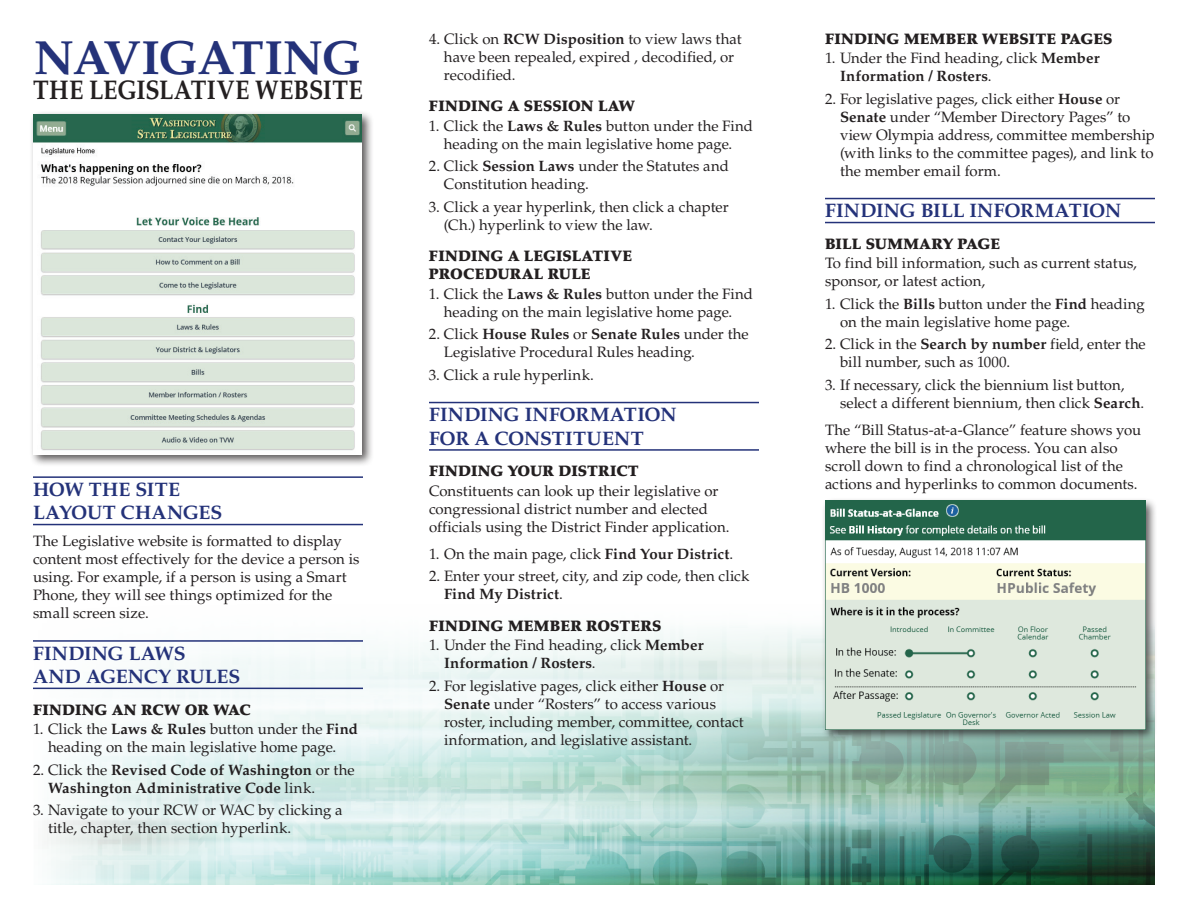
<style>
.page{position:relative;width:1188px;height:918px;background:#fff}
.page>*{position:absolute;margin:0;border:0;box-sizing:border-box;transform-origin:0 0}
.t1{font:700 48px "Palatino LT Std";letter-spacing:-.03em;color:#243279}
.t2{font:700 27px "Palatino LT Std";letter-spacing:.005em;color:#231f20;scale:.87 1}
.t3{font:700 19.5px/23.4px "Palatino LT Std";letter-spacing:.005em;color:#243279}
.t4{font:15px/18px "Palatino LT Std";color:#231f20}
.t5{font:900 15px/18px "Palatino LT Std";letter-spacing:.015em;color:#231f20}
.t6{font:700 15px/18px "Palatino LT Std";letter-spacing:.005em;color:#231f20}
.s1{font-weight:700}
.s2{font-weight:400}
</style>
<div class="page">
<img style="left:33px;top:628px;width:1122px;height:257px">
<div style="left:29px;top:111px;width:345px;height:356px;background:#231f20;opacity:.75"></div>
<img style="left:33px;top:114px;width:329px;height:340px">
<hr style="left:33px;top:476px;width:330px;height:2px;background:#243279">
<hr style="left:33px;top:524px;width:330px;height:1px;background:#243279">
<hr style="left:33px;top:640px;width:330px;height:2px;background:#243279">
<hr style="left:33px;top:688px;width:330px;height:1px;background:#243279">
<hr style="left:429px;top:402px;width:330px;height:1px;background:#243279">
<hr style="left:429px;top:449px;width:330px;height:2px;background:#243279">
<hr style="left:825px;top:198px;width:330px;height:1px;background:#243279">
<hr style="left:825px;top:222px;width:330px;height:1px;background:#243279">
<div style="left:821px;top:497px;width:337px;height:245px;background:#231f20;opacity:.75"></div>
<img style="left:825px;top:501px;width:320px;height:229px">
<h1 class="t1" style="left:34px;top:29px;width:329px">NAVIGATING</h1>
<h2 class="t2" style="left:33px;top:74px;width:380px">THE LEGISLATIVE WEBSITE</h2>
<h3 class="t3" style="left:33px;top:478px;width:191px">HOW THE SITE<br>LAYOUT CHANGES</h3>
<p class="t4" style="left:33px;top:532px;width:328px">The Legislative website is formatted to display content most effectively for the device a person is using. For example, if a person is using a Smart Phone, they will see things optimized for the small screen size.</p>
<h3 class="t3" style="left:33px;top:642px;width:209px">FINDING LAWS<br>AND AGENCY RULES</h3>
<p class="t5" style="left:33px;top:701px;width:219px">FINDING AN RCW OR WAC</p>
<p class="t4" style="left:33px;top:720px;width:327px;text-align:center">1. Click the <span class="s1">Laws &amp; Rules</span> button under the <span class="s1">Find </span>heading on the main legislative home page.</p>
<p class="t6" style="left:48px;top:761px;width:308px;text-indent:-15px"><span class="s2">2. Click the</span> Revised Code of Washington <span class="s2">or the<br></span>Washington Administrative Code <span class="s2">link.</span></p>
<p class="t4" style="left:48px;top:801px;width:296px;text-indent:-15px">3. Navigate to your RCW or WAC by clicking a title, chapter, then section hyperlink.</p>
<p class="t4" style="left:444px;top:30px;width:299px;text-indent:-15px">4. Click on <span class="s1">RCW Disposition</span> to view laws that have been repealed, expired , decodified, or recodified.</p>
<p class="t5" style="left:429px;top:97px;width:208px">FINDING A SESSION LAW</p>
<p class="t4" style="left:429px;top:117px;width:325px;text-align:center">1. Click the <span class="s1">Laws &amp; Rules</span> button under the Find heading on the main legislative home page.</p>
<p class="t4" style="left:444px;top:158px;width:286px;text-indent:-15px">2. Click <span class="s1">Session Laws</span> under the Statutes and<br>Constitution heading.</p>
<p class="t4" style="left:444px;top:198px;width:286px;text-indent:-15px">3. Click a year hyperlink, then click a chapter (Ch.) hyperlink to view the law.</p>
<p class="t5" style="left:429px;top:247px;width:205px">FINDING A LEGISLATIVE<br>PROCEDURAL RULE</p>
<p class="t4" style="left:429px;top:285px;width:325px;text-align:center">1. Click the <span class="s1">Laws &amp; Rules</span> button under the Find heading on the main legislative home page.</p>
<p class="t4" style="left:444px;top:326px;width:306px;text-indent:-15px">2. Click <span class="s1">House Rules</span> or <span class="s1">Senate Rules</span> under the<br>Legislative Procedural Rules heading.</p>
<p class="t4" style="left:429px;top:366px;width:166px">3. Click a rule hyperlink.</p>
<h3 class="t3" style="left:429px;top:403px;width:249px">FINDING INFORMATION<br>FOR A CONSTITUENT</h3>
<p class="t5" style="left:429px;top:462px;width:211px">FINDING YOUR DISTRICT</p>
<p class="t4" style="left:429px;top:482px;width:302px">Constituents can look up their legislative or congressional district number and elected officials using the District Finder application.</p>
<p class="t4" style="left:429px;top:545px;width:306px">1. On the main page, click <span class="s1">Find Your District</span>.</p>
<p class="t4" style="left:444px;top:567px;width:307px;text-indent:-15px">2. Enter your street, city, and zip code, then click<br><span class="s1">Find My District</span>.</p>
<p class="t5" style="left:429px;top:617px;width:234px">FINDING MEMBER ROSTERS</p>
<p class="t4" style="left:444px;top:636px;width:261px;text-indent:-15px">1. Under the Find heading, click <span class="s1">Member<br>Information / Rosters</span>.</p>
<p class="t4" style="left:444px;top:677px;width:301px;text-indent:-15px">2. For legislative pages, click either <span class="s1">House</span> or <span class="s1">Senate</span> under “Rosters” to access various roster, including member, committee, contact information, and legislative assistant.</p>
<p class="t5" style="left:825px;top:30px;width:289px">FINDING MEMBER WEBSITE PAGES</p>
<p class="t4" style="left:840px;top:50px;width:261px;text-indent:-15px">1. Under the Find heading, click <span class="s1">Member<br>Information / Rosters</span>.</p>
<p class="t4" style="left:840px;top:90px;width:316px;text-indent:-15px">2. For legislative pages, click either <span class="s1">House</span> or <span class="s1">Senate</span> under “Member Directory Pages” to view Olympia address, committee membership (with links to the committee pages), and link to the member email form.</p>
<h3 class="t3" style="left:825px;top:199px;width:298px">FINDING BILL INFORMATION</h3>
<p class="t5" style="left:825px;top:235px;width:177px">BILL SUMMARY PAGE</p>
<p class="t4" style="left:825px;top:254px;width:314px">To find bill information, such as current status, sponsor, or latest action,</p>
<p class="t4" style="left:840px;top:295px;width:306px;text-indent:-15px">1. Click the <span class="s1">Bills</span> button under the <span class="s1">Find</span> heading on the main legislative home page.</p>
<p class="t4" style="left:840px;top:335px;width:307px;text-indent:-15px">2. Click in the <span class="s1">Search by number</span> field, enter the bill number, such as 1000.</p>
<p class="t4" style="left:840px;top:376px;width:306px;text-indent:-15px">3. If necessary, click the biennium list button, select a different biennium, then click <span class="s1">Search</span>.</p>
<p class="t4" style="left:825px;top:421px;width:318px">The “Bill Status-at-a-Glance” feature shows you where the bill is in the process. You can also scroll down to find a chronological list of the actions and hyperlinks to common documents.</p>
</div>
